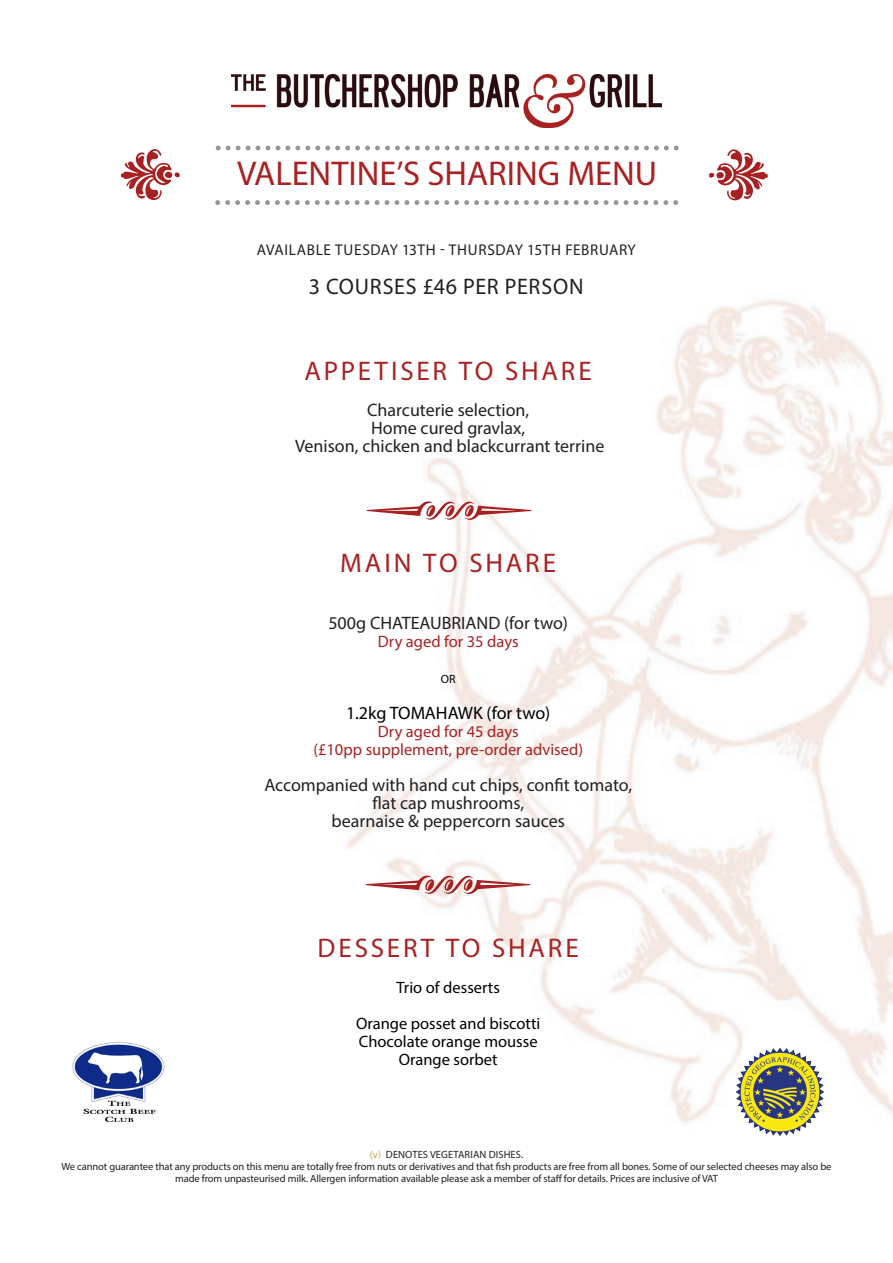
<style>
.page{position:relative;width:893px;height:1263px;background:#fff}
.page>*{position:absolute;margin:0;border:0;box-sizing:border-box;transform-origin:0 0}
.t1{font:34.5px "Myriad Pro";color:#a92122}
.A5___Sub_Head___12_5{font:27px "Myriad Pro";letter-spacing:.105em;color:#a92122}
.t2{font:22.5px "Myriad Pro";letter-spacing:.035em;color:#231f20}
.t3{font:18px "Myriad Pro";color:#231f20}
.t4{font:18px "Myriad Pro";color:#000}
.t5{font:16.5px "Myriad Pro";color:#000}
.t6{font:16.5px "Myriad Pro";color:#a82122}
.t7{font:16.5px "Myriad Pro";color:#a92122}
.t8{font:15.6px "Myriad Pro";letter-spacing:.04em;color:#231f20}
.t9{font:12px "Myriad Pro";color:#000}
.ALC_-_Dish_Descripti{font:10.5px/12px "Myriad Pro";letter-spacing:-.01em;color:#231f20;text-align:center}
.ALC_-_Dish_Descripti-2{font:10.5px "Myriad Pro";letter-spacing:.01em;color:#231f20}
.s1{color:#bda543}
</style>
<div class="page">
<img style="left:287px;top:127px;width:606px;height:996px">
<svg style="left:228px;top:145px;width:449px;height:5px"></svg>
<svg style="left:228px;top:200px;width:449px;height:5px"></svg>
<svg style="left:709px;top:149px;width:59px;height:51px"></svg>
<svg style="left:121px;top:149px;width:59px;height:51px"></svg>
<svg style="left:367px;top:501px;width:164px;height:19px"></svg>
<svg style="left:366px;top:875px;width:164px;height:19px"></svg>
<img style="left:72px;top:1042px;width:93px;height:81px">
<img style="left:232px;top:74px;width:430px;height:53px">
<img style="left:735px;top:1047px;width:89px;height:89px">
<p class="t1" style="left:237px;top:153px;width:422px">VALENTINE’S SHARING MENU</p>
<p class="t8" style="left:257px;top:240px;width:381px">AVAILABLE TUESDAY 13TH - THURSDAY 15TH FEBRUARY</p>
<p class="t2" style="left:309px;top:273px;width:276px">3 COURSES £46 PER PERSON</p>
<p class="A5___Sub_Head___12_5" style="left:305px;top:354px;width:289px">APPETISER TO SHARE</p>
<p class="t3" style="left:367px;top:398px;width:164px">Charcuterie selection,</p>
<p class="t3" style="left:371px;top:416px;width:156px">Home cured gravlax,</p>
<p class="t3" style="left:295px;top:434px;width:311px">Venison, chicken and blackcurrant terrine</p>
<p class="A5___Sub_Head___12_5" style="left:340px;top:547px;width:218px">MAIN TO SHARE</p>
<p class="t3" style="left:328px;top:612px;width:241px">500g CHATEAUBRIAND (for two)</p>
<p class="t7" style="left:378px;top:631px;width:142px">Dry aged for 35 days</p>
<p class="t9" style="left:441px;top:671px;width:16px">OR</p>
<p class="t4" style="left:346px;top:702px;width:206px">1.2kg TOMAHAWK (for two)</p>
<p class="t6" style="left:378px;top:721px;width:142px">Dry aged for 45 days</p>
<p class="t6" style="left:313px;top:739px;width:271px">(£10pp supplement, pre-order advised)</p>
<p class="t3" style="left:264px;top:774px;width:369px">Accompanied with hand cut chips, confit tomato,</p>
<p class="t3" style="left:372px;top:792px;width:153px">flat cap mushrooms,</p>
<p class="t3" style="left:332px;top:810px;width:235px">bearnaise &amp; peppercorn sauces</p>
<p class="A5___Sub_Head___12_5" style="left:318px;top:931px;width:263px">DESSERT TO SHARE</p>
<p class="t5" style="left:396px;top:977px;width:105px">Trio of desserts</p>
<p class="t5" style="left:356px;top:1013px;width:186px">Orange posset and biscotti</p>
<p class="t5" style="left:359px;top:1031px;width:180px">Chocolate orange mousse</p>
<p class="t5" style="left:399px;top:1049px;width:100px">Orange sorbet</p>
<p class="ALC_-_Dish_Descripti-2" style="left:370px;top:1148px;width:155px"><span class="s1">(v)</span> DENOTES VEGETARIAN DISHES.</p>
<p class="ALC_-_Dish_Descripti" style="left:61px;top:1161px;width:771px">We cannot guarantee that any products on this menu are totally free from nuts or derivatives and that fish products are free from all bones. Some of our selected cheeses may also be made from unpasteurised milk. Allergen information available please ask a member of staff for details. Prices are inclusive of VAT</p>
</div>
